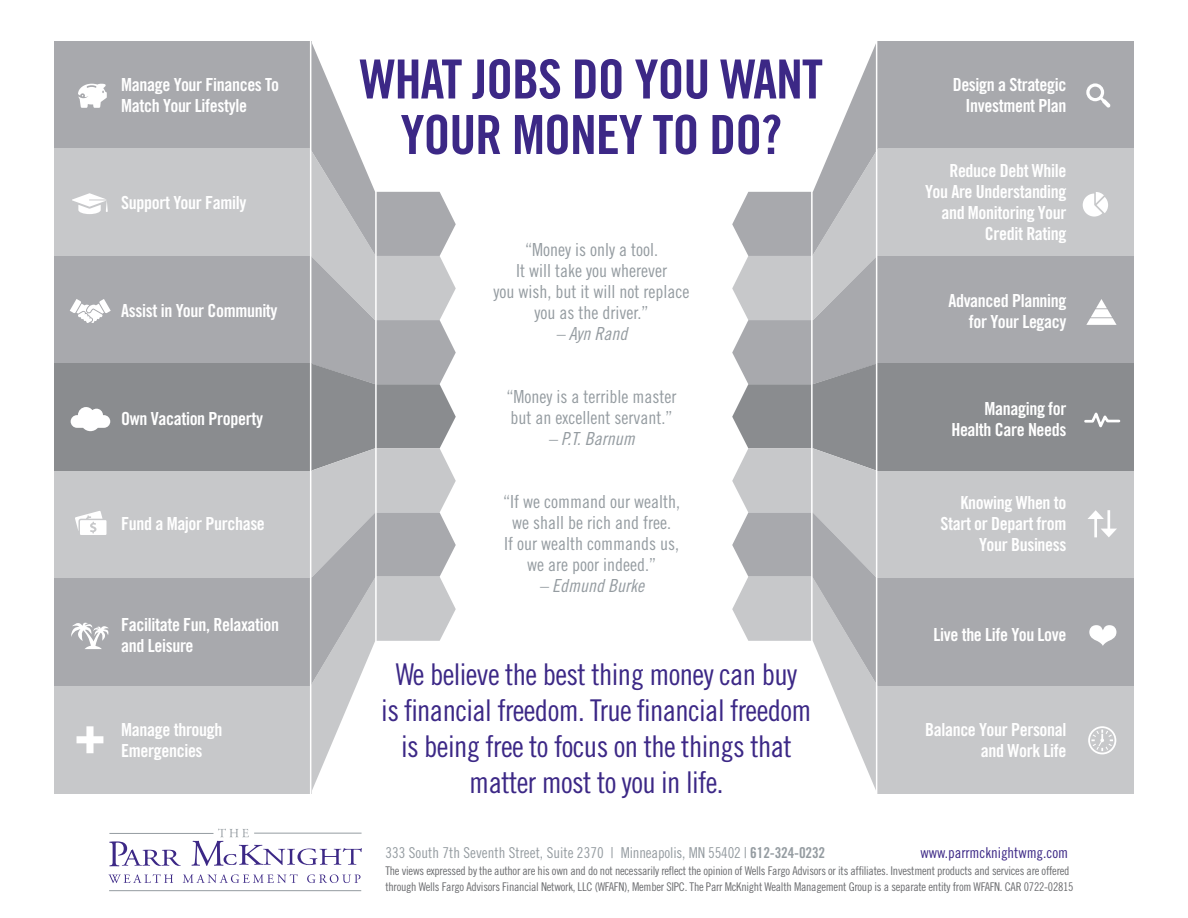
<style>
.page{position:relative;width:1188px;height:918px;background:#fff}
.page>*{position:absolute;margin:0;border:0;box-sizing:border-box;transform-origin:0 0}
.t1{font:54px/55.5px "Trade Gothic Bold Cond Twenty";letter-spacing:-.02em;color:#3c2886;text-align:center}
.t2{font:30px/36px "Trade Gothic Cond Eighteen";letter-spacing:-.02em;color:#3c2886;text-align:center}
.t3{font:18px/21px "Trade Gothic Bold Cond Twenty";letter-spacing:-.02em;color:#fff;text-align:right}
.t4{font:18px/21px "Trade Gothic Cond Eighteen";color:#959ca1;text-align:center}
.t5{font:18px "Trade Gothic Cond Eighteen Obl";color:#959ca1}
.t6{font:15px "Trade Gothic Cond Eighteen";letter-spacing:.005em;color:#959ca1}
.t7{font:15px "Trade Gothic Cond Eighteen";letter-spacing:-.005em;color:#3c2886}
.t8{font:12px/16.5px "Trade Gothic Cond Eighteen";letter-spacing:-.02em;color:#6c6d70}
.s1{font-family:"Trade Gothic Bold Cond Twenty"}
</style>
<div class="page">
<svg style="left:108px;top:874px;width:65px;height:9px"></svg>
<svg style="left:183px;top:874px;width:115px;height:9px"></svg>
<svg style="left:307px;top:874px;width:54px;height:9px"></svg>
<svg style="left:109px;top:841px;width:72px;height:25px"></svg>
<hr style="left:109px;top:833px;width:104px;height:1px;background:#959ca1">
<hr style="left:109px;top:890px;width:252px;height:1px;background:#959ca1">
<svg style="left:191px;top:829px;width:171px;height:37px"></svg>
<div style="left:54px;top:41px;width:257px;height:107px;background:#a8a9ad"></div>
<div style="left:877px;top:41px;width:257px;height:107px;background:#a8a9ad"></div>
<div style="left:54px;top:148px;width:257px;height:108px;background:#c7c8ca"></div>
<div style="left:877px;top:148px;width:257px;height:108px;background:#c7c8ca"></div>
<div style="left:54px;top:256px;width:257px;height:107px;background:#a8a9ad"></div>
<div style="left:877px;top:256px;width:257px;height:107px;background:#a8a9ad"></div>
<div style="left:54px;top:471px;width:257px;height:107px;background:#c7c8ca"></div>
<div style="left:877px;top:471px;width:257px;height:107px;background:#c7c8ca"></div>
<div style="left:54px;top:578px;width:257px;height:108px;background:#a8a9ad"></div>
<div style="left:877px;top:578px;width:257px;height:108px;background:#a8a9ad"></div>
<div style="left:54px;top:686px;width:257px;height:107px;background:#c7c8ca"></div>
<div style="left:877px;top:686px;width:257px;height:107px;background:#c7c8ca"></div>
<div style="left:54px;top:363px;width:257px;height:108px;background:#8a8c8f"></div>
<div style="left:877px;top:363px;width:257px;height:108px;background:#8a8c8f"></div>
<svg style="left:311px;top:41px;width:145px;height:752px"></svg>
<svg style="left:732px;top:41px;width:146px;height:752px"></svg>
<svg style="left:78px;top:83px;width:29px;height:25px"></svg>
<svg style="left:1086px;top:83px;width:25px;height:25px"></svg>
<svg style="left:1083px;top:192px;width:25px;height:25px"></svg>
<svg style="left:1086px;top:299px;width:31px;height:26px"></svg>
<svg style="left:1089px;top:625px;width:27px;height:21px"></svg>
<svg style="left:1088px;top:726px;width:28px;height:28px"></svg>
<svg style="left:72px;top:193px;width:36px;height:21px"></svg>
<svg style="left:70px;top:299px;width:41px;height:24px"></svg>
<svg style="left:71px;top:407px;width:39px;height:24px"></svg>
<svg style="left:75px;top:511px;width:32px;height:24px"></svg>
<hr style="left:1094px;top:517px;width:3px;height:20px;background:#fff">
<svg style="left:1088px;top:510px;width:16px;height:9px"></svg>
<hr style="left:1107px;top:510px;width:3px;height:21px;background:#fff">
<svg style="left:1101px;top:529px;width:16px;height:8px"></svg>
<svg style="left:77px;top:726px;width:26px;height:27px"></svg>
<svg style="left:71px;top:622px;width:38px;height:27px"></svg>
<svg style="left:1084px;top:412px;width:37px;height:16px"></svg>
<hr style="left:310px;top:31px;width:1px;height:773px;background:#fff">
<hr style="left:876px;top:31px;width:1px;height:773px;background:#fff">
<hr style="left:811px;top:161px;width:2px;height:503px;background:#fff">
<hr style="left:375px;top:161px;width:2px;height:503px;background:#fff">
<h1 class="t1" style="left:360px;top:51px;width:465px">WHAT JOBS DO YOU WANT<br>YOUR MONEY TO DO?</h1>
<p class="t3" style="left:121px;top:74px;width:159px;text-align:left">Manage Your Finances To<br>Match Your Lifestyle</p>
<p class="t3" style="left:953px;top:74px;width:115px">Design a Strategic<br>Investment Plan</p>
<p class="t3" style="left:925px;top:160px;width:143px">Reduce Debt While<br>You Are Understanding and Monitoring Your<br>Credit Rating</p>
<p class="t3" style="left:121px;top:192px;width:127px">Support Your Family</p>
<p class="t4" style="left:494px;top:239px;width:197px">“Money is only a tool.<br>It will take you wherever<br>you wish, but it will not replace you as the driver.”</p>
<p class="t5" style="left:556px;top:323px;width:73px">– Ayn Rand</p>
<p class="t3" style="left:121px;top:300px;width:158px">Assist in Your Community</p>
<p class="t3" style="left:948px;top:290px;width:120px">Advanced Planning for Your Legacy</p>
<p class="t4" style="left:507px;top:386px;width:171px;text-align:left">“Money is a terrible master but an excellent servant.”</p>
<p class="t5" style="left:548px;top:428px;width:88px">– P.T. Barnum</p>
<p class="t3" style="left:121px;top:408px;width:143px">Own Vacation Property</p>
<p class="t3" style="left:951px;top:398px;width:117px">Managing for<br>Health Care Needs</p>
<p class="t3" style="left:121px;top:513px;width:145px">Fund a Major Purchase</p>
<p class="t4" style="left:503px;top:491px;width:178px">“If we command our wealth, we shall be rich and free.<br>If our wealth commands us, we are poor indeed.”</p>
<p class="t5" style="left:539px;top:575px;width:106px">– Edmund Burke</p>
<p class="t3" style="left:940px;top:492px;width:128px">Knowing When to<br>Start or Depart from<br>Your Business</p>
<p class="t3" style="left:121px;top:614px;width:159px;text-align:left">Facilitate Fun, Relaxation and Leisure</p>
<p class="t3" style="left:934px;top:624px;width:135px">Live the Life You Love</p>
<h2 class="t2" style="left:381px;top:656px;width:432px">We believe the best thing money can buy<br>is financial freedom. True financial freedom is being free to focus on the things that matter most to you in life.</h2>
<p class="t3" style="left:121px;top:719px;width:103px;text-align:left">Manage through<br>Emergencies</p>
<p class="t3" style="left:925px;top:719px;width:143px">Balance Your Personal and Work Life</p>
<p class="t6" style="left:385px;top:844px;width:441px">333 South 7th Seventh Street, Suite 2370 | Minneapolis, MN 55402 | <span class="s1">612-324-0232</span></p>
<p class="t7" style="left:921px;top:844px;width:149px">www.parrmcknightwmg.com</p>
<p class="t8" style="left:385px;top:862px;width:690px">The views expressed by the author are his own and do not necessarily reflect the opinion of Wells Fargo Advisors or its affiliates. Investment products and services are offered through Wells Fargo Advisors Financial Network, LLC (WFAFN), Member SIPC. The Parr McKnight Wealth Management Group is a separate entity from WFAFN. CAR 0722-02815</p>
</div>
